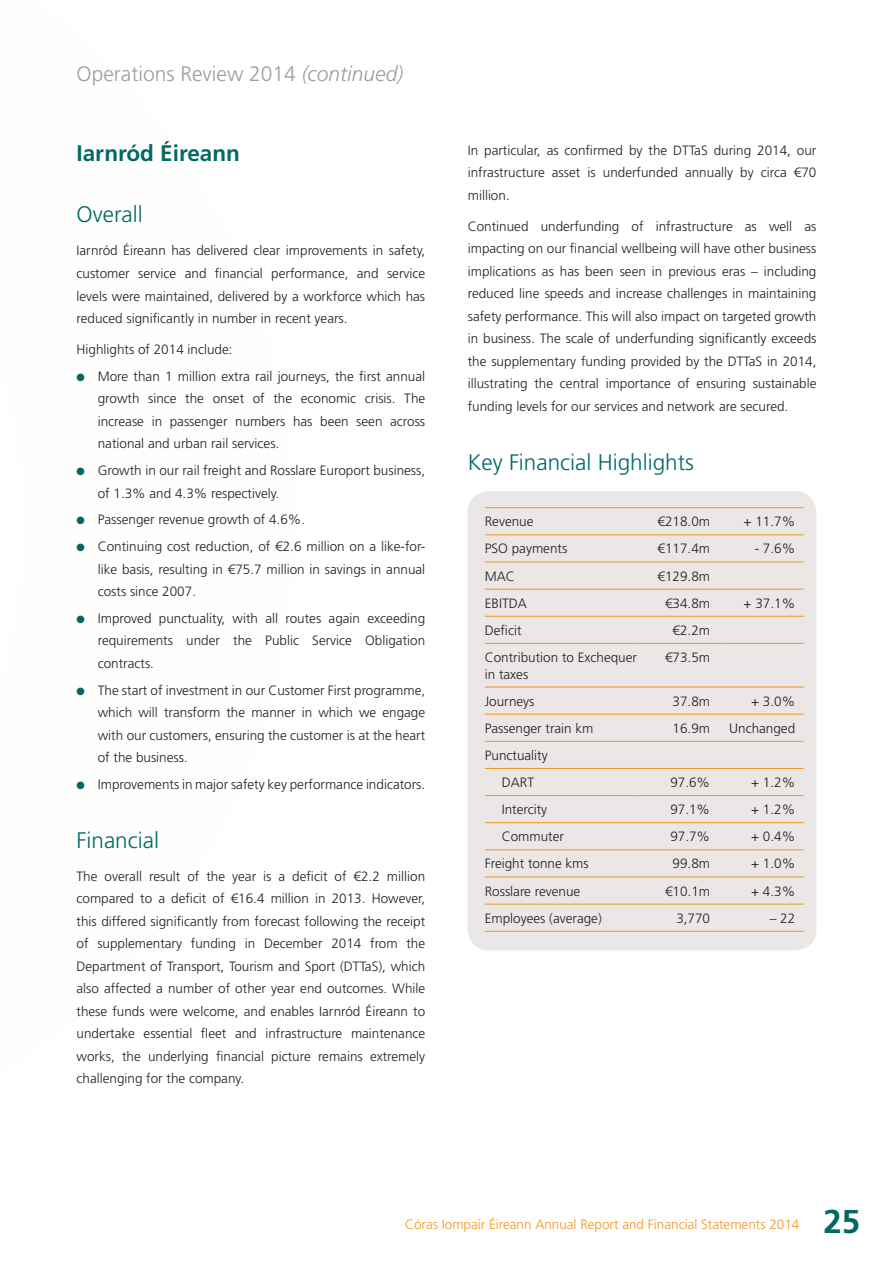
<style>
.page{position:relative;width:893px;height:1263px;background:#fff}
.page>*{position:absolute;margin:0;border:0;box-sizing:border-box;transform-origin:0 0}
.t1{font:700 33px "Frutiger LT Std";color:#016963}
.Sub_1{font:300 22.5px "Frutiger LT Std";color:#016963}
.Sub_1-2{font:700 22.5px "Frutiger LT Std";color:#016963}
.continued{font:300 21px "Frutiger LT Std";color:#a29c9b}
.Body__2{font:300 13.5px/22.5px "Frutiger LT Std";color:#231f20;text-align:justify}
.Body_Indent_I__2{font:300 13.5px/22.5px "Frutiger LT Std";color:#231f20;text-align:justify}
.t2{font:300 13.5px "Frutiger LT Std";color:#f3951d}
.s1{font-style:italic}
.s2{color:#016963}
</style>
<div class="page">
<div style="left:468px;top:491px;width:348px;height:459px;background:#eae7e6;border-radius:21px"></div>
<hr style="left:485px;top:507px;width:153px;height:1px;background:#f3951d">
<hr style="left:638px;top:507px;width:85px;height:1px;background:#f3951d">
<hr style="left:723px;top:507px;width:81px;height:1px;background:#f3951d">
<hr style="left:485px;top:534px;width:153px;height:1px;background:#f3951d">
<hr style="left:638px;top:534px;width:85px;height:1px;background:#f3951d">
<hr style="left:723px;top:534px;width:81px;height:1px;background:#f3951d">
<hr style="left:485px;top:562px;width:153px;height:1px;background:#f3951d">
<hr style="left:638px;top:562px;width:85px;height:1px;background:#f3951d">
<hr style="left:723px;top:562px;width:81px;height:1px;background:#f3951d">
<hr style="left:485px;top:589px;width:153px;height:1px;background:#f3951d">
<hr style="left:638px;top:589px;width:85px;height:1px;background:#f3951d">
<hr style="left:723px;top:589px;width:81px;height:1px;background:#f3951d">
<hr style="left:485px;top:616px;width:153px;height:1px;background:#f3951d">
<hr style="left:638px;top:616px;width:85px;height:1px;background:#f3951d">
<hr style="left:723px;top:616px;width:81px;height:1px;background:#f3951d">
<hr style="left:485px;top:643px;width:153px;height:1px;background:#f3951d">
<hr style="left:638px;top:643px;width:85px;height:1px;background:#f3951d">
<hr style="left:723px;top:643px;width:81px;height:1px;background:#f3951d">
<hr style="left:485px;top:687px;width:153px;height:1px;background:#f3951d">
<hr style="left:638px;top:687px;width:85px;height:1px;background:#f3951d">
<hr style="left:723px;top:687px;width:81px;height:1px;background:#f3951d">
<hr style="left:485px;top:714px;width:153px;height:1px;background:#f3951d">
<hr style="left:638px;top:714px;width:85px;height:1px;background:#f3951d">
<hr style="left:723px;top:714px;width:81px;height:1px;background:#f3951d">
<hr style="left:485px;top:741px;width:153px;height:1px;background:#f3951d">
<hr style="left:638px;top:741px;width:85px;height:1px;background:#f3951d">
<hr style="left:723px;top:741px;width:81px;height:1px;background:#f3951d">
<hr style="left:485px;top:768px;width:153px;height:1px;background:#f3951d">
<hr style="left:638px;top:768px;width:85px;height:1px;background:#f3951d">
<hr style="left:723px;top:768px;width:81px;height:1px;background:#f3951d">
<hr style="left:485px;top:795px;width:153px;height:1px;background:#f3951d">
<hr style="left:638px;top:795px;width:85px;height:1px;background:#f3951d">
<hr style="left:723px;top:795px;width:81px;height:1px;background:#f3951d">
<hr style="left:485px;top:822px;width:153px;height:1px;background:#f3951d">
<hr style="left:638px;top:822px;width:85px;height:1px;background:#f3951d">
<hr style="left:723px;top:822px;width:81px;height:1px;background:#f3951d">
<hr style="left:485px;top:849px;width:153px;height:1px;background:#f3951d">
<hr style="left:638px;top:849px;width:85px;height:1px;background:#f3951d">
<hr style="left:723px;top:849px;width:81px;height:1px;background:#f3951d">
<hr style="left:485px;top:877px;width:153px;height:1px;background:#f3951d">
<hr style="left:638px;top:877px;width:85px;height:1px;background:#f3951d">
<hr style="left:723px;top:877px;width:81px;height:1px;background:#f3951d">
<hr style="left:485px;top:904px;width:153px;height:1px;background:#f3951d">
<hr style="left:638px;top:904px;width:85px;height:1px;background:#f3951d">
<hr style="left:723px;top:904px;width:81px;height:1px;background:#f3951d">
<hr style="left:485px;top:931px;width:153px;height:1px;background:#f3951d">
<hr style="left:638px;top:931px;width:85px;height:1px;background:#f3951d">
<hr style="left:723px;top:931px;width:81px;height:1px;background:#f3951d">
<p class="continued" style="left:77px;top:62px;width:328px">Operations Review 2014 <span class="s1">(continued)</span></p>
<p class="Sub_1-2" style="left:77px;top:140px;width:165px">Iarnród Éireann</p>
<p class="Sub_1" style="left:77px;top:202px;width:68px">Overall</p>
<p class="Body__2" style="left:77px;top:240px;width:350px">Iarnród Éireann has delivered clear improvements in safety, customer service and financial performance, and service levels were maintained, delivered by a workforce which has reduced significantly in number in recent years.</p>
<p class="Body__2" style="left:77px;top:338px;width:158px">Highlights of 2014 include:</p>
<p class="Body_Indent_I__2" style="left:98px;top:365px;width:329px;text-indent:-21px"><span class="s2">●</span> More than 1 million extra rail journeys, the first annual growth since the onset of the economic crisis. The increase in passenger numbers has been seen across national and urban rail services.</p>
<p class="Body_Indent_I__2" style="left:98px;top:459px;width:329px;text-indent:-21px"><span class="s2">●</span> Growth in our rail freight and Rosslare Europort business, of 1.3% and 4.3% respectively.</p>
<p class="Body_Indent_I__2" style="left:77px;top:509px;width:230px"><span class="s2">●</span> Passenger revenue growth of 4.6%.</p>
<p class="Body_Indent_I__2" style="left:98px;top:535px;width:329px;text-indent:-21px"><span class="s2">●</span> Continuing cost reduction, of €2.6 million on a like-for&shy;like basis, resulting in €75.7 million in savings in annual costs since 2007.</p>
<p class="Body_Indent_I__2" style="left:98px;top:607px;width:329px;text-indent:-21px"><span class="s2">●</span> Improved punctuality, with all routes again exceeding requirements under the Public Service Obligation contracts.</p>
<p class="Body_Indent_I__2" style="left:98px;top:679px;width:329px;text-indent:-21px"><span class="s2">●</span> The start of investment in our Customer First programme, which will transform the manner in which we engage with our customers, ensuring the customer is at the heart of the business.</p>
<p class="Body_Indent_I__2" style="left:77px;top:773px;width:350px"><span class="s2">●</span> Improvements in major safety key performance indicators.</p>
<p class="Sub_1" style="left:77px;top:827px;width:84px">Financial</p>
<p class="Body__2" style="left:77px;top:865px;width:350px">The overall result of the year is a deficit of €2.2 million compared to a deficit of €16.4 million in 2013. However, this differed significantly from forecast following the receipt of supplementary funding in December 2014 from the Department of Transport, Tourism and Sport (DTTaS), which also affected a number of other year end outcomes. While these funds were welcome, and enables Iarnród Éireann to undertake essential fleet and infrastructure maintenance works, the underlying financial picture remains extremely challenging for the company.</p>
<p class="Body__2" style="left:468px;top:139px;width:350px">In particular, as confirmed by the DTTaS during 2014, our infrastructure asset is underfunded annually by circa €70 million.</p>
<p class="Body__2" style="left:468px;top:215px;width:350px">Continued underfunding of infrastructure as well as impacting on our financial wellbeing will have other business implications as has been seen in previous eras – including reduced line speeds and increase challenges in maintaining safety performance. This will also impact on targeted growth in business. The scale of underfunding significantly exceeds the supplementary funding provided by the DTTaS in 2014, illustrating the central importance of ensuring sustainable funding levels for our services and network are secured.</p>
<p class="Sub_1" style="left:468px;top:449px;width:228px">Key Financial Highlights</p>
<p class="Body__2" style="left:485px;top:511px;width:50px">Revenue</p>
<p class="Body__2" style="left:658px;top:511px;width:54px">€218.0m</p>
<p class="Body__2" style="left:743px;top:511px;width:53px">+ 11.7%</p>
<p class="Body__2" style="left:485px;top:538px;width:84px">PSO payments</p>
<p class="Body__2" style="left:658px;top:538px;width:54px">€117.4m</p>
<p class="Body__2" style="left:755px;top:538px;width:42px">- 7.6%</p>
<p class="Body__2" style="left:485px;top:565px;width:32px">MAC</p>
<p class="Body__2" style="left:658px;top:565px;width:54px">€129.8m</p>
<p class="Body__2" style="left:485px;top:592px;width:44px">EBITDA</p>
<p class="Body__2" style="left:665px;top:592px;width:47px">€34.8m</p>
<p class="Body__2" style="left:743px;top:592px;width:53px">+ 37.1%</p>
<p class="Body__2" style="left:485px;top:619px;width:38px">Deficit</p>
<p class="Body__2" style="left:673px;top:619px;width:39px">€2.2m</p>
<p class="Body__2" style="left:485px;top:649px;width:154px;line-height:16.5px">Contribution to Exchequer in taxes</p>
<p class="Body__2" style="left:665px;top:646px;width:47px">€73.5m</p>
<p class="Body__2" style="left:485px;top:690px;width:51px">Journeys</p>
<p class="Body__2" style="left:673px;top:690px;width:39px">37.8m</p>
<p class="Body__2" style="left:751px;top:690px;width:46px">+ 3.0%</p>
<p class="Body__2" style="left:485px;top:717px;width:110px">Passenger train km</p>
<p class="Body__2" style="left:673px;top:717px;width:39px">16.9m</p>
<p class="Body__2" style="left:729px;top:717px;width:68px">Unchanged</p>
<p class="Body__2" style="left:485px;top:744px;width:64px">Punctuality</p>
<p class="Body__2" style="left:502px;top:771px;width:34px">DART</p>
<p class="Body__2" style="left:670px;top:771px;width:41px">97.6%</p>
<p class="Body__2" style="left:751px;top:771px;width:46px">+ 1.2%</p>
<p class="Body__2" style="left:502px;top:798px;width:47px">Intercity</p>
<p class="Body__2" style="left:670px;top:798px;width:41px">97.1%</p>
<p class="Body__2" style="left:751px;top:798px;width:46px">+ 1.2%</p>
<p class="Body__2" style="left:502px;top:826px;width:64px">Commuter</p>
<p class="Body__2" style="left:670px;top:826px;width:41px">97.7%</p>
<p class="Body__2" style="left:751px;top:826px;width:46px">+ 0.4%</p>
<p class="Body__2" style="left:485px;top:853px;width:106px">Freight tonne kms</p>
<p class="Body__2" style="left:673px;top:853px;width:39px">99.8m</p>
<p class="Body__2" style="left:751px;top:853px;width:46px">+ 1.0%</p>
<p class="Body__2" style="left:485px;top:880px;width:97px">Rosslare revenue</p>
<p class="Body__2" style="left:665px;top:880px;width:47px">€10.1m</p>
<p class="Body__2" style="left:751px;top:880px;width:46px">+ 4.3%</p>
<p class="Body__2" style="left:485px;top:907px;width:119px">Employees (average)</p>
<p class="Body__2" style="left:676px;top:907px;width:35px">3,770</p>
<p class="Body__2" style="left:770px;top:907px;width:27px">– 22</p>
<p class="t2" style="left:405px;top:1217px;width:396px">Córas Iompair Éireann Annual Report and Financial Statements 2014</p>
<h1 class="t1" style="left:824px;top:1202px;width:38px">25</h1>
</div>
